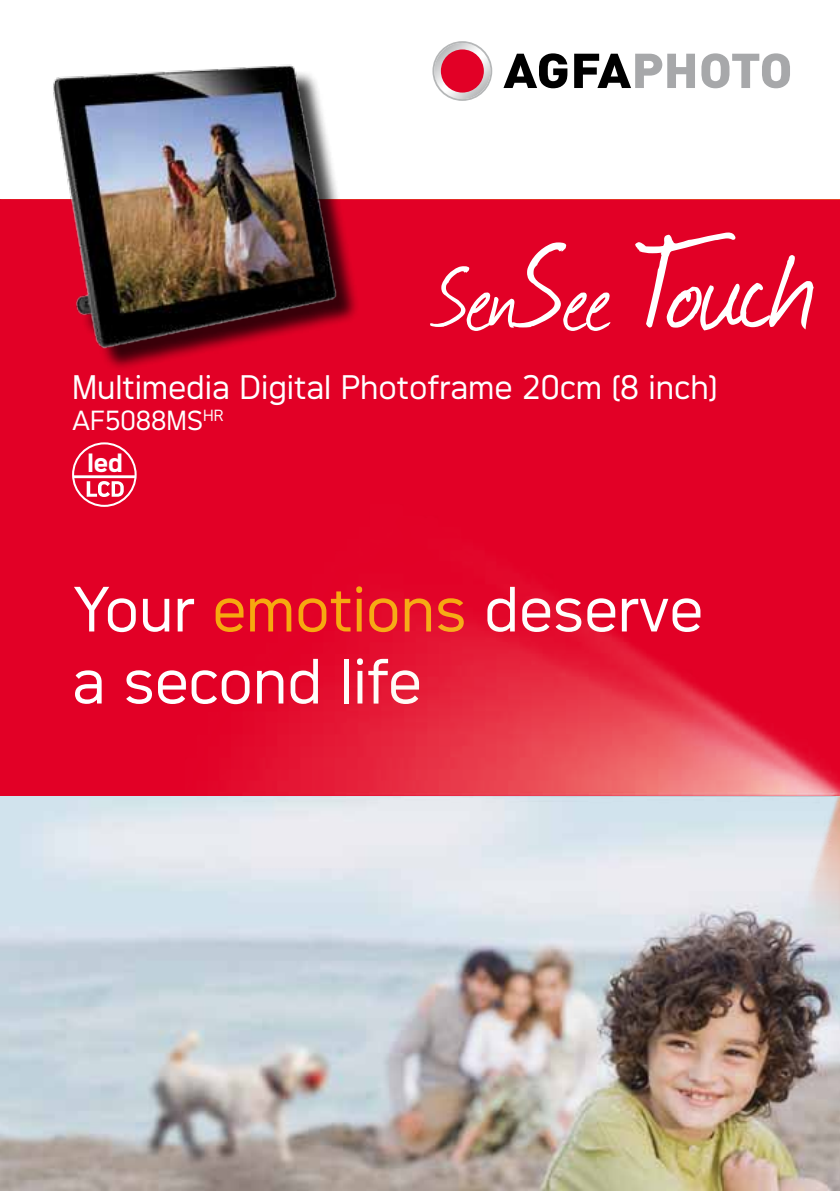
<style>
.page{position:relative;width:840px;height:1191px;background:#fff}
.page>*{position:absolute;margin:0;border:0;box-sizing:border-box;transform-origin:0 0}
.t1{font:60px/72px "Agfa Photo Thalis";color:#fff}
.t2{font:32px "Agfa Photo Thalis";color:#fff}
.t3{font:26px "Agfa Photo Thalis";color:#fff}
.t4{font:700 25px "Agfa Photo Thalis";color:#fff}
.s1{color:#f6a90f}
</style>
<div class="page">
<svg style="left:503px;top:53px;width:64px;height:35px"></svg>
<svg style="left:574px;top:54px;width:120px;height:34px"></svg>
<svg style="left:701px;top:53px;width:88px;height:35px"></svg>
<svg style="left:432px;top:41px;width:60px;height:60px"></svg>
<img style="left:0;top:796px;width:839px;height:395px">
<div style="left:0;top:200px;width:839px;height:596px;background:#e20026"></div>
<svg style="left:72px;top:442px;width:64px;height:65px"></svg>
<img style="left:162px;top:585px;width:677px;height:582px">
<svg style="left:430px;top:242px;width:180px;height:89px"></svg>
<svg style="left:635px;top:232px;width:178px;height:98px"></svg>
<div style="left:56px;top:69px;width:303px;height:301px;background:#000;opacity:.75"></div>
<img style="left:0;top:64px;width:418px;height:287px">
<p class="t2" style="left:72px;top:368px;width:646px">Multimedia Digital Photoframe 20cm (8 inch)</p>
<p class="t3" style="left:72px;top:405px;width:153px">AF5088MS<sup>HR</sup></p>
<p class="t4" style="left:87px;top:448px;width:37px">led</p>
<h1 class="t1" style="left:72px;top:572px;width:632px">Your <span class="s1">emotions</span> deserve a second life</h1>
</div>
